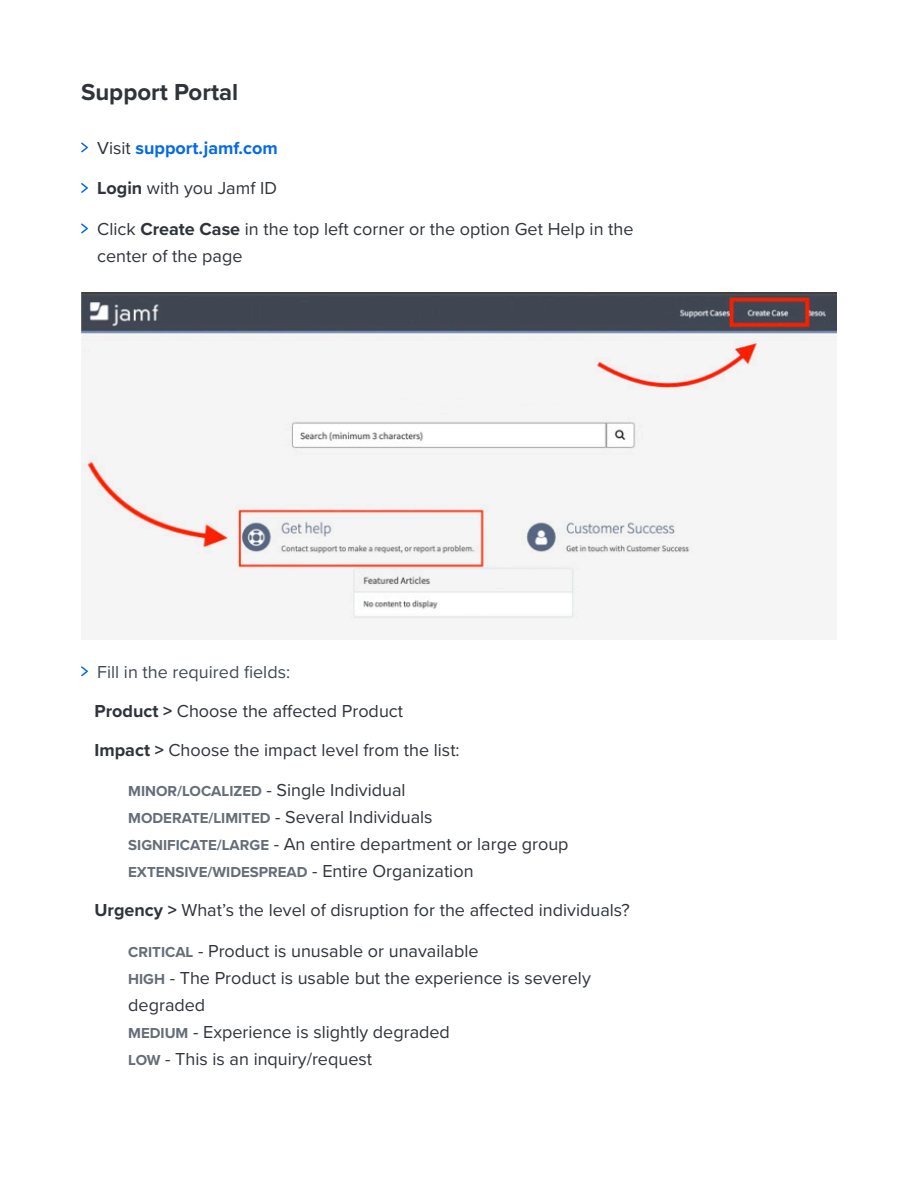
<style>
.page{position:relative;width:918px;height:1188px;background:#fff}
.page>*{position:absolute;margin:0;border:0;box-sizing:border-box;transform-origin:0 0}
.t1{font:700 24px "Proxima Nova";color:#2f343a}
.t2{font:18px/27px "Proxima Nova";color:#2f343a}
.t3{font:18px "Proxima Nova";color:#434953}
.t4{font:700 18px "Proxima Nova";color:#056ae6}
.t5{font:700 15px "Proxima Nova";color:#656d78}
.s1{font-weight:400;color:#2f343a}
.s2{font-weight:700}
.s3{font-weight:700;font-size:15px;color:#656d78}
.s4{font-weight:400;font-size:18px;color:#2f343a}
</style>
<div class="page">
<svg style="left:81px;top:142px;width:7px;height:11px"></svg>
<svg style="left:81px;top:183px;width:7px;height:10px"></svg>
<svg style="left:81px;top:223px;width:7px;height:11px"></svg>
<img style="left:81px;top:292px;width:756px;height:327px">
<svg style="left:81px;top:666px;width:7px;height:11px"></svg>
<p class="t1" style="left:81px;top:74px;width:159px">Support Portal</p>
<p class="t4" style="left:97px;top:135px;width:182px"><span class="s1">Visit</span> support.jamf.com</p>
<p class="t2" style="left:97px;top:174px;width:181px"><span class="s2">Login</span> with you Jamf ID</p>
<p class="t2" style="left:97px;top:215px;width:538px">Click <span class="s2">Create Case</span> in the top left corner or the option Get Help in the center of the page</p>
<p class="t3" style="left:97px;top:658px;width:194px">Fill in the required fields:</p>
<p class="t2" style="left:94px;top:697px;width:310px"><span class="s2">Product &gt;</span> Choose the affected Product</p>
<p class="t2" style="left:94px;top:736px;width:367px"><span class="s2">Impact &gt;</span> Choose the impact level from the list:</p>
<p class="t2" style="left:128px;top:776px;width:279px"><span class="s3">MINOR/LOCALIZED</span> - Single Individual</p>
<p class="t2" style="left:128px;top:803px;width:306px"><span class="s3">MODERATE/LIMITED</span> - Several Individuals</p>
<p class="t2" style="left:128px;top:830px;width:442px"><span class="s3">SIGNIFICATE/LARGE</span> - An entire department or large group</p>
<p class="t5" style="left:128px;top:861px;width:347px">EXTENSIVE/WIDESPREAD <span class="s4">- Entire Organization</span></p>
<p class="t2" style="left:94px;top:896px;width:537px"><span class="s2">Urgency &gt;</span> What’s the level of disruption for the affected individuals?</p>
<p class="t2" style="left:128px;top:937px;width:352px"><span class="s3">CRITICAL</span> - Product is unusable or unavailable</p>
<p class="t2" style="left:128px;top:964px;width:464px"><span class="s3">HIGH</span> - The Product is usable but the experience is severely degraded</p>
<p class="t2" style="left:128px;top:1018px;width:323px"><span class="s3">MEDIUM</span> - Experience is slightly degraded</p>
<p class="t2" style="left:128px;top:1045px;width:245px"><span class="s3">LOW</span> - This is an inquiry/request</p>
</div>
